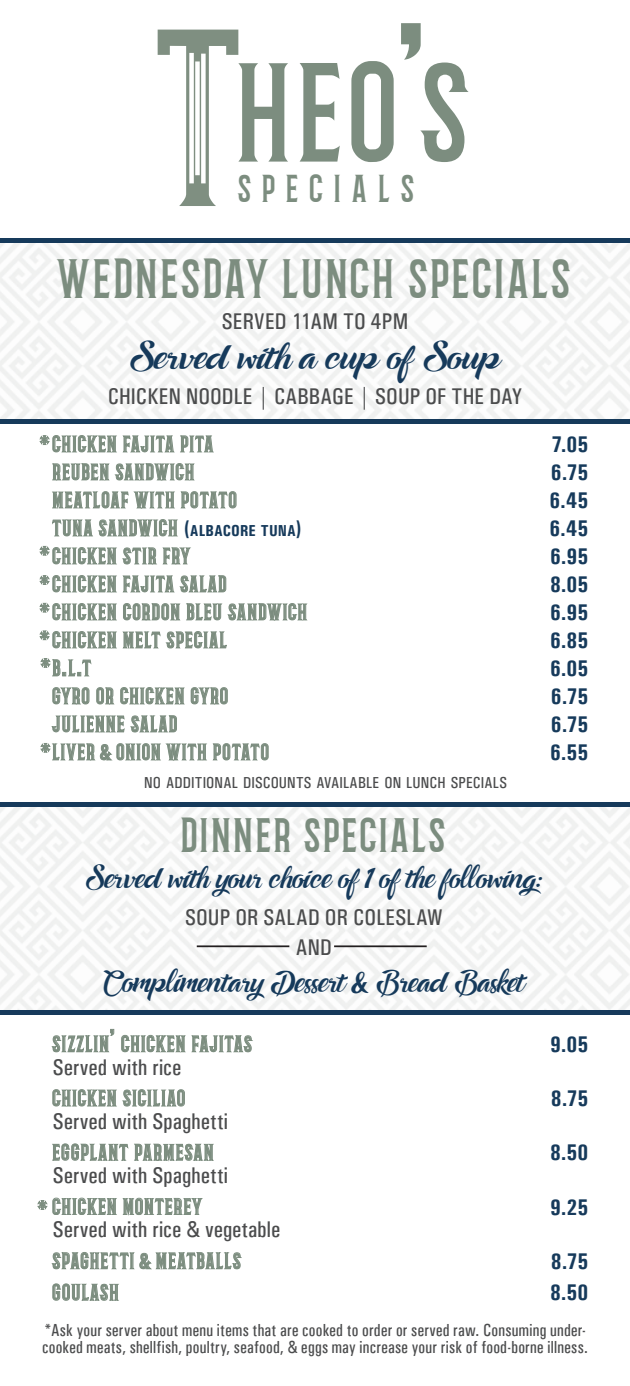
<style>
.page{position:relative;width:630px;height:1386px;background:#fff}
.page>*{position:absolute;margin:0;border:0;box-sizing:border-box;transform-origin:0 0}
.t1{font:121.45px "Barbaro";color:#7c8d7f}
.t2{font:47.77px "Barbaro";letter-spacing:.05em;color:#7c8d7f}
.t3{font:41.65px "Barbaro";letter-spacing:.055em;color:#7c8d7f}
.t4{font:33.6px "Barbaro";letter-spacing:.32em;color:#7c8d7f}
.t5{font:31.5px "Ampera";color:#163a5b}
.t6{font:28px "Barbaro";color:#7c8d7f}
.t7{font:26.25px "Ampera";color:#163a5b;scale:.92 1}
.t8{font:22.75px "Univers Condensed";letter-spacing:.005em;color:#4b4c4d}
.t9{font:700 condensed 22.75px "Univers";letter-spacing:.005em;color:#163a5b}
.t10{font:19.6px "Barbaro";letter-spacing:.07em;color:#7c8d7f}
.t11{font:17.5px/17.5px "Univers Condensed";letter-spacing:.015em;color:#4b4c4d;scale:.95 1}
.t12{font:15.92px "Univers Condensed";letter-spacing:.005em;color:#4b4c4d}
.s1{font-size:173.42px}
.s2{font-family:"Univers";font-weight:700;font-stretch:condensed;font-size:22.75px;color:#163a5b}
.s3{font-family:"Univers";font-weight:700;font-stretch:condensed;font-size:15.92px;color:#163a5b}
.s4{font-size:28px}
.s5{font-size:21px}
</style>
<div class="page">
<hr style="left:0;top:239px;width:630px;height:4px;background:#163a5b">
<hr style="left:0;top:419px;width:630px;height:4px;background:#163a5b">
<svg style="left:52px;top:687px;width:37px;height:17px"></svg>
<svg style="left:96px;top:687px;width:89px;height:18px"></svg>
<svg style="left:191px;top:687px;width:37px;height:17px"></svg>
<svg style="left:213px;top:743px;width:56px;height:18px"></svg>
<svg style="left:39px;top:435px;width:198px;height:130px"></svg>
<svg style="left:39px;top:575px;width:268px;height:102px"></svg>
<svg style="left:40px;top:715px;width:167px;height:46px"></svg>
<svg style="left:51px;top:1029px;width:63px;height:23px"></svg>
<svg style="left:121px;top:1034px;width:132px;height:19px"></svg>
<svg style="left:52px;top:1089px;width:133px;height:18px"></svg>
<svg style="left:52px;top:1143px;width:76px;height:18px"></svg>
<svg style="left:134px;top:1143px;width:80px;height:19px"></svg>
<svg style="left:51px;top:1252px;width:191px;height:18px"></svg>
<svg style="left:52px;top:1283px;width:67px;height:18px"></svg>
<svg style="left:37px;top:1197px;width:166px;height:19px"></svg>
<div style="left:0;top:1010px;width:630px;height:5px;background:#163a5b"></div>
<hr style="left:197px;top:945px;width:92px;height:2px;background:#231f20">
<hr style="left:334px;top:945px;width:93px;height:2px;background:#231f20">
<div style="left:0;top:802px;width:630px;height:5px;background:#163a5b"></div>
<svg style="left:158px;top:30px;width:80px;height:176px"></svg>
<p class="t1" style="left:238px;top:36px;width:234px">HEO<span class="s1">’</span>S</p>
<p class="t4" style="left:238px;top:167px;width:178px">SPECIALS</p>
<p class="t2" style="left:59px;top:248px;width:514px">WEDNESDAY LUNCH SPECIALS</p>
<p class="t8" style="left:222px;top:308px;width:188px">SERVED 11AM TO 4PM</p>
<p class="t5" style="left:129px;top:333px;width:373px">Served with a cup of Soup</p>
<p class="t8" style="left:108px;top:383px;width:416px">CHICKEN NOODLE | CABBAGE | SOUP OF THE DAY</p>
<p class="t10" style="left:53px;top:432px;width:162px">CHICKEN FAJITA PITA</p>
<p class="t9" style="left:552px;top:430px;width:38px">7.05</p>
<p class="t10" style="left:53px;top:460px;width:143px">REUBEN SANDWICH</p>
<p class="t9" style="left:551px;top:458px;width:39px">6.75</p>
<p class="t10" style="left:53px;top:488px;width:186px">MEATLOAF WITH POTATO</p>
<p class="t9" style="left:549px;top:486px;width:40px">6.45</p>
<p class="t10" style="left:53px;top:516px;width:250px">TUNA SANDWICH <span class="s2">(</span><span class="s3">ALBACORE TUNA</span><span class="s2">)</span></p>
<p class="t9" style="left:549px;top:514px;width:40px">6.45</p>
<p class="t10" style="left:53px;top:544px;width:138px">CHICKEN STIR FRY</p>
<p class="t9" style="left:550px;top:542px;width:40px">6.95</p>
<p class="t10" style="left:53px;top:572px;width:176px">CHICKEN FAJITA SALAD</p>
<p class="t9" style="left:550px;top:570px;width:40px">8.05</p>
<p class="t10" style="left:53px;top:600px;width:256px">CHICKEN CORDON BLEU SANDWICH</p>
<p class="t9" style="left:550px;top:598px;width:40px">6.95</p>
<p class="t10" style="left:53px;top:628px;width:176px">CHICKEN MELT SPECIAL</p>
<p class="t9" style="left:550px;top:626px;width:40px">6.85</p>
<p class="t10" style="left:53px;top:656px;width:40px">B<span class="s4">.</span>L<span class="s4">.</span>T</p>
<p class="t9" style="left:550px;top:654px;width:40px">6.05</p>
<p class="t10" style="left:53px;top:684px;width:177px">GYRO OR CHICKEN GYRO</p>
<p class="t9" style="left:551px;top:682px;width:39px">6.75</p>
<p class="t10" style="left:53px;top:712px;width:126px">JULIENNE SALAD</p>
<p class="t9" style="left:551px;top:710px;width:39px">6.75</p>
<p class="t10" style="left:53px;top:740px;width:218px">LIVER <span class="s5">&amp;</span> ONION WITH POTATO</p>
<p class="t9" style="left:550px;top:738px;width:40px">6.55</p>
<p class="t12" style="left:144px;top:773px;width:364px">NO ADDITIONAL DISCOUNTS AVAILABLE ON LUNCH SPECIALS</p>
<p class="t6" style="left:40px;top:428px;width:12px">*</p>
<p class="t6" style="left:40px;top:539px;width:12px">*</p>
<p class="t6" style="left:40px;top:568px;width:12px">*</p>
<p class="t6" style="left:40px;top:596px;width:12px">*</p>
<p class="t6" style="left:40px;top:624px;width:12px">*</p>
<p class="t6" style="left:41px;top:651px;width:12px">*</p>
<p class="t6" style="left:41px;top:736px;width:12px">*</p>
<p class="t3" style="left:182px;top:809px;width:266px">DINNER SPECIALS</p>
<p class="t7" style="left:85px;top:858px;width:499px">Served with your choice of 1 of the following:</p>
<p class="t8" style="left:185px;top:904px;width:259px">SOUP OR SALAD OR COLESLAW</p>
<p class="t8" style="left:296px;top:934px;width:38px">AND</p>
<p class="t7" style="left:103px;top:962px;width:460px">Complimentary Dessert &amp; Bread Basket</p>
<p class="t10" style="left:53px;top:1031px;width:201px">SIZZLIN<span class="s4">’</span> CHICKEN FAJITAS</p>
<p class="t9" style="left:550px;top:1030px;width:40px">9.05</p>
<p class="t8" style="left:53px;top:1053px;width:130px">Served with rice</p>
<p class="t10" style="left:53px;top:1086px;width:134px">CHICKEN SICILIAO</p>
<p class="t9" style="left:551px;top:1084px;width:39px">8.75</p>
<p class="t8" style="left:53px;top:1108px;width:177px">Served with Spaghetti</p>
<p class="t10" style="left:53px;top:1140px;width:162px">EGGPLANT PARMESAN</p>
<p class="t9" style="left:550px;top:1139px;width:40px">8.50</p>
<p class="t8" style="left:53px;top:1162px;width:177px">Served with Spaghetti</p>
<p class="t10" style="left:53px;top:1194px;width:150px">CHICKEN MONTEREY</p>
<p class="t9" style="left:550px;top:1193px;width:40px">9.25</p>
<p class="t8" style="left:53px;top:1216px;width:229px">Served with rice &amp; vegetable</p>
<p class="t10" style="left:53px;top:1248px;width:190px">SPAGHETTI <span class="s5">&amp;</span> MEATBALLS</p>
<p class="t9" style="left:551px;top:1247px;width:39px">8.75</p>
<p class="t10" style="left:53px;top:1280px;width:68px">GOULASH</p>
<p class="t9" style="left:550px;top:1279px;width:40px">8.50</p>
<p class="t6" style="left:38px;top:1193px;width:12px">*</p>
<p class="t11" style="left:42px;top:1321px;width:576px">*Ask your server about menu items that are cooked to order or served raw. Consuming under&shy;cooked meats, shellfish, poultry, seafood, &amp; eggs may increase your risk of food-borne illness.</p>
</div>
